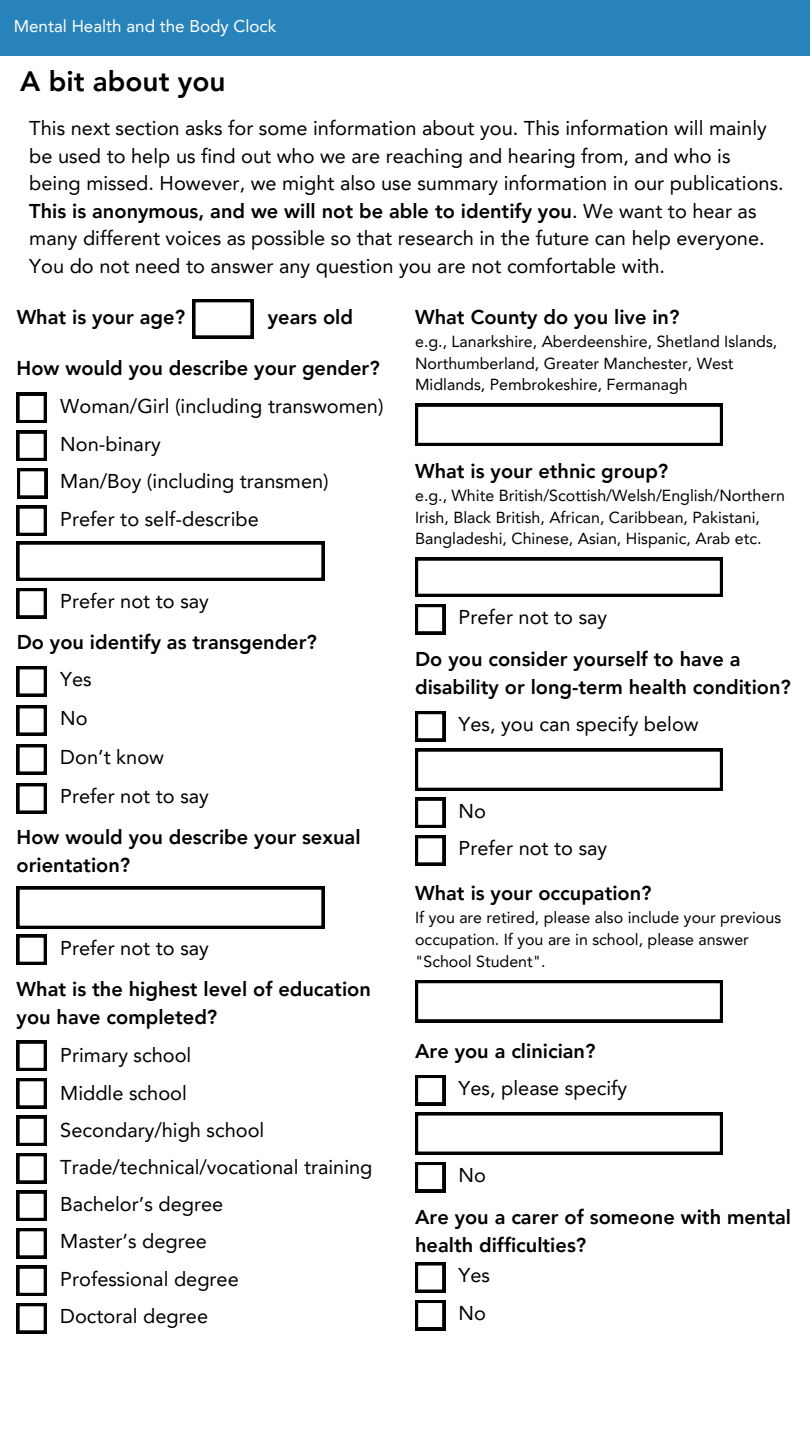
<style>
.page{position:relative;width:810px;height:1440px;background:#fff}
.page>*{position:absolute;margin:0;border:0;box-sizing:border-box;transform-origin:0 0}
.t1{font:800 28px "Avenir LT Pro";color:#000}
.t2{font:20px/27.5px "Avenir LT Pro";color:#000}
.t3{font:800 20px/27.8px "Avenir LT Pro";color:#000}
.t4{font:17px "Avenir LT Pro";color:#fff}
.t5{font:16px/21.8px "Avenir LT Pro";color:#000}
.s1{font-weight:800}
</style>
<div class="page">
<div style="left:0;top:0;width:810px;height:55px;background:#2883bb"></div>
<svg style="left:17px;top:393px;width:30px;height:30px"></svg>
<svg style="left:17px;top:468px;width:30px;height:30px"></svg>
<svg style="left:17px;top:506px;width:30px;height:30px"></svg>
<svg style="left:17px;top:542px;width:307px;height:39px"></svg>
<svg style="left:17px;top:887px;width:307px;height:42px"></svg>
<svg style="left:17px;top:588px;width:30px;height:30px"></svg>
<svg style="left:17px;top:935px;width:30px;height:30px"></svg>
<svg style="left:415px;top:711px;width:30px;height:30px"></svg>
<svg style="left:415px;top:749px;width:308px;height:42px"></svg>
<svg style="left:415px;top:798px;width:30px;height:30px"></svg>
<svg style="left:415px;top:835px;width:30px;height:30px"></svg>
<svg style="left:17px;top:431px;width:30px;height:30px"></svg>
<svg style="left:193px;top:299px;width:60px;height:39px"></svg>
<svg style="left:415px;top:558px;width:308px;height:39px"></svg>
<svg style="left:415px;top:604px;width:30px;height:30px"></svg>
<svg style="left:17px;top:666px;width:30px;height:30px"></svg>
<svg style="left:17px;top:705px;width:30px;height:30px"></svg>
<svg style="left:17px;top:783px;width:30px;height:30px"></svg>
<svg style="left:415px;top:404px;width:308px;height:42px"></svg>
<svg style="left:415px;top:1075px;width:30px;height:30px"></svg>
<svg style="left:415px;top:1113px;width:308px;height:42px"></svg>
<svg style="left:415px;top:1162px;width:30px;height:30px"></svg>
<svg style="left:415px;top:1263px;width:30px;height:30px"></svg>
<svg style="left:415px;top:1300px;width:30px;height:30px"></svg>
<svg style="left:17px;top:1041px;width:30px;height:30px"></svg>
<svg style="left:17px;top:1116px;width:30px;height:30px"></svg>
<svg style="left:17px;top:1153px;width:30px;height:30px"></svg>
<svg style="left:17px;top:1191px;width:30px;height:30px"></svg>
<svg style="left:17px;top:1078px;width:30px;height:30px"></svg>
<svg style="left:17px;top:1228px;width:30px;height:30px"></svg>
<svg style="left:17px;top:1266px;width:30px;height:30px"></svg>
<svg style="left:17px;top:744px;width:30px;height:30px"></svg>
<svg style="left:17px;top:1303px;width:30px;height:30px"></svg>
<svg style="left:415px;top:980px;width:308px;height:42px"></svg>
<p class="t4" style="left:14px;top:19px;width:264px">Mental Health and the Body Clock</p>
<h1 class="t1" style="left:20px;top:70px;width:207px">A bit about you</h1>
<p class="t2" style="left:29px;top:116px;width:756px">This next section asks for some information about you. This information will mainly be used to help us find out who we are reaching and hearing from, and who is being missed. However, we might also use summary information in our publications.<br><span class="s1">This is anonymous, and we will not be able to identify you</span>. We want to hear as many different voices as possible so that research in the future can help everyone.<br>You do not need to answer any question you are not comfortable with.</p>
<p class="t3" style="left:17px;top:305px;width:170px">What is your age?</p>
<p class="t3" style="left:268px;top:305px;width:87px">years old</p>
<p class="t3" style="left:17px;top:356px;width:365px">How would you describe your gender?</p>
<p class="t2" style="left:60px;top:394px;width:325px">Woman/Girl (including transwomen)</p>
<p class="t2" style="left:60px;top:432px;width:102px">Non-binary</p>
<p class="t2" style="left:60px;top:464px;width:270px;line-height:37.4px">Man/Boy (including transmen)<br>Prefer to self-describe</p>
<p class="t2" style="left:60px;top:589px;width:150px">Prefer not to say</p>
<p class="t3" style="left:17px;top:630px;width:302px">Do you identify as transgender?</p>
<p class="t2" style="left:60px;top:662px;width:33px;line-height:39px">Yes<br>No</p>
<p class="t2" style="left:60px;top:745px;width:105px">Don’t know</p>
<p class="t2" style="left:60px;top:784px;width:150px">Prefer not to say</p>
<p class="t3" style="left:17px;top:825px;width:345px">How would you describe your sexual orientation?</p>
<p class="t2" style="left:60px;top:936px;width:150px">Prefer not to say</p>
<p class="t3" style="left:17px;top:977px;width:356px">What is the highest level of education you have completed?</p>
<p class="t2" style="left:60px;top:1044px;width:133px">Primary school</p>
<p class="t2" style="left:60px;top:1081px;width:128px">Middle school</p>
<p class="t2" style="left:60px;top:1118px;width:206px">Secondary/high school</p>
<p class="t2" style="left:60px;top:1150px;width:314px;line-height:37.3px">Trade/technical/vocational training<br>Bachelor’s degree<br>Master’s degree</p>
<p class="t2" style="left:60px;top:1267px;width:180px">Professional degree</p>
<p class="t2" style="left:60px;top:1304px;width:149px">Doctoral degree</p>
<p class="t3" style="left:415px;top:305px;width:266px">What County do you live in?</p>
<p class="t5" style="left:415px;top:332px;width:364px">e.g., Lanarkshire, Aberdeenshire, Shetland Islands,<br>Northumberland, Greater Manchester, West<br>Midlands, Pembrokeshire, Fermanagh</p>
<p class="t3" style="left:415px;top:459px;width:255px">What is your ethnic group?</p>
<p class="t5" style="left:415px;top:486px;width:371px">e.g., White British/Scottish/Welsh/English/Northern<br>Irish, Black British, African, Caribbean, Pakistani,<br>Bangladeshi, Chinese, Asian, Hispanic, Arab etc.</p>
<p class="t2" style="left:459px;top:605px;width:150px">Prefer not to say</p>
<p class="t3" style="left:415px;top:647px;width:377px">Do you consider yourself to have a disability or long-term health condition?</p>
<p class="t2" style="left:459px;top:712px;width:242px">Yes, you can specify below</p>
<p class="t2" style="left:459px;top:794px;width:150px;line-height:37.2px">No<br>Prefer not to say</p>
<p class="t3" style="left:415px;top:881px;width:238px">What is your occupation?</p>
<p class="t5" style="left:415px;top:908px;width:368px">If you are retired, please also include your previous occupation. If you are in school, please answer "School Student".</p>
<p class="t3" style="left:415px;top:1039px;width:182px">Are you a clinician?</p>
<p class="t2" style="left:459px;top:1076px;width:170px">Yes, please specify</p>
<p class="t2" style="left:459px;top:1163px;width:29px">No</p>
<p class="t3" style="left:415px;top:1205px;width:378px">Are you a carer of someone with mental health difficulties?</p>
<p class="t2" style="left:459px;top:1259px;width:33px;line-height:37.5px">Yes<br>No</p>
</div>
